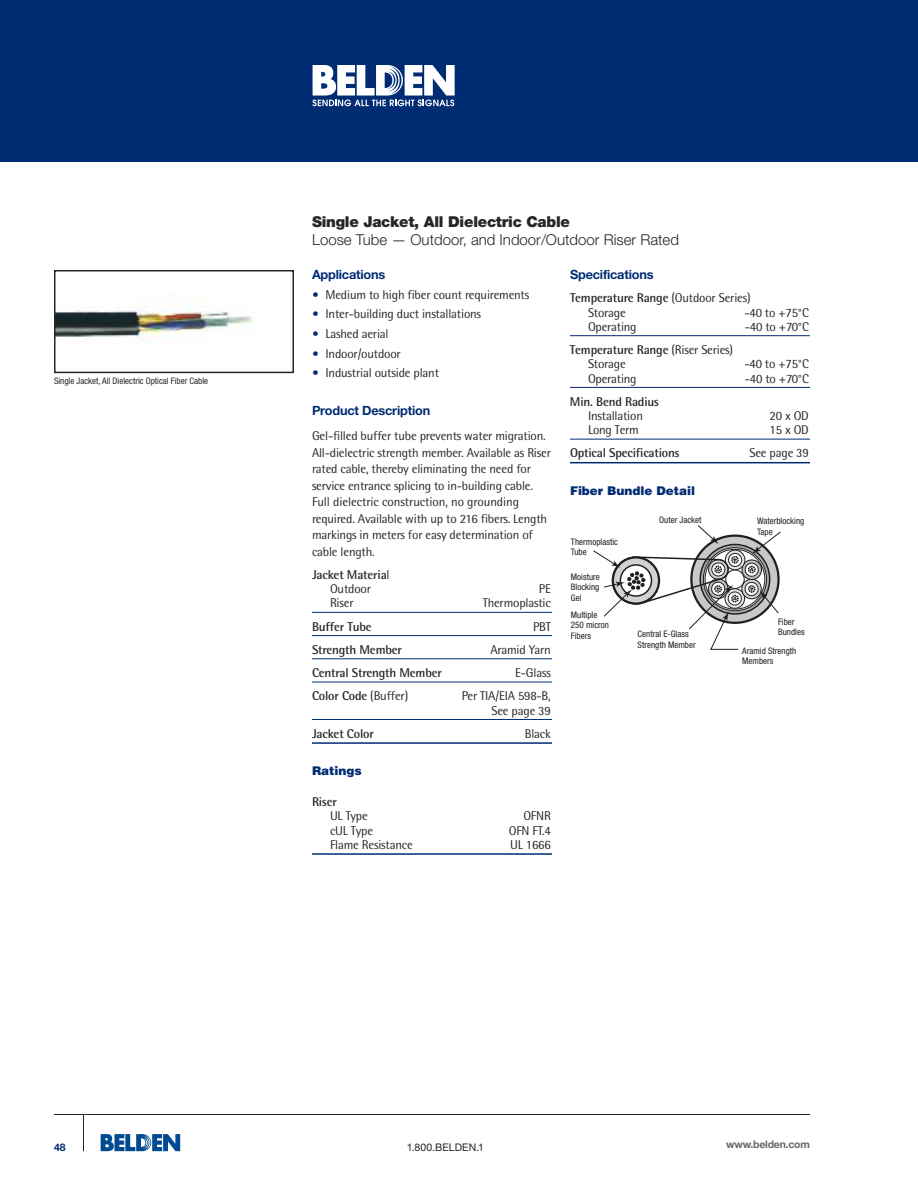
<style>
.page{position:relative;width:918px;height:1188px;background:#fff}
.page>*{position:absolute;margin:0;border:0;box-sizing:border-box;transform-origin:0 0}
.t1{font:300 15px "Helvetica Neue";color:#272627}
.t2{font:900 15px "Helvetica Neue";letter-spacing:-.015em;color:#272627}
.t3{font:12.75px/16.5px "Rotis Semi Sans";letter-spacing:-.015em;color:#272627}
.t4{font:700 12.75px/14.2px "Rotis Semi Sans";letter-spacing:-.015em;color:#272627;text-align:center}
.t5{font:700 12.75px "Helvetica Neue";letter-spacing:-.015em;color:#002c74}
.t6{font:900 12px "Helvetica";color:#002c74}
.t7{font:10.5px "Helvetica Neue";letter-spacing:.005em;color:#272627}
.t8{font:700 10.5px "Helvetica Neue";letter-spacing:-.02em;color:#686768}
.t9{font:700 10.5px "Helvetica Neue";color:#002c74}
.t10{font:condensed 9px/10.5px "Helvetica Neue";color:#231f20}
.t11{font:condensed 9px "Helvetica Neue";color:#272627}
.s1{font-weight:700}
.s2{font-weight:700;color:#002c74}
.s3{font-weight:400}
</style>
<div class="page">
<div style="left:0;top:0;width:918px;height:162px;background:#002c74"></div>
<hr style="left:83px;top:1114px;width:1px;height:37px;background:#272627">
<hr style="left:54px;top:1114px;width:756px;height:1px;background:#272627">
<svg style="left:101px;top:1134px;width:79px;height:17px"></svg>
<svg style="left:312px;top:65px;width:143px;height:41px"></svg>
<hr style="left:570px;top:335px;width:240px;height:1px;background:#002c74">
<hr style="left:570px;top:387px;width:240px;height:1px;background:#002c74">
<hr style="left:570px;top:439px;width:240px;height:1px;background:#002c74">
<hr style="left:570px;top:462px;width:240px;height:1px;background:#002c74">
<hr style="left:312px;top:612px;width:240px;height:1px;background:#002c74">
<hr style="left:312px;top:635px;width:240px;height:1px;background:#002c74">
<hr style="left:312px;top:658px;width:240px;height:1px;background:#002c74">
<hr style="left:312px;top:682px;width:240px;height:1px;background:#002c74">
<hr style="left:312px;top:719px;width:240px;height:1px;background:#002c74">
<hr style="left:312px;top:742px;width:240px;height:2px;background:#002c74">
<hr style="left:312px;top:853px;width:240px;height:2px;background:#002c74">
<svg style="left:593px;top:525px;width:188px;height:125px"></svg>
<img style="left:57px;top:295px;width:198px;height:47px">
<div style="left:54px;top:270px;width:240px;height:103px;border:2px solid #272627"></div>
<p class="t11" style="left:54px;top:378px;width:156px">Single Jacket, All Dielectric Optical Fiber Cable</p>
<p class="t2" style="left:312px;top:216px;width:259px">Single Jacket, All Dielectric Cable</p>
<p class="t1" style="left:312px;top:234px;width:368px">Loose Tube — Outdoor, and Indoor/Outdoor Riser Rated</p>
<p class="t5" style="left:570px;top:270px;width:85px">Specifications</p>
<p class="t3" style="left:588px;top:292px;width:164px;line-height:14.2px;text-indent:-18px"><span class="s1">Temperature Range</span> (Outdoor Series)<br>Storage</p>
<p class="t5" style="left:312px;top:270px;width:75px">Applications</p>
<p class="t3" style="left:312px;top:287px;width:219px"><span class="s2">•</span> Medium to high fiber count requirements</p>
<p class="t3" style="left:312px;top:307px;width:171px"><span class="s2">•</span> Inter-building duct installations</p>
<p class="t3" style="left:312px;top:327px;width:78px"><span class="s2">•</span> Lashed aerial</p>
<p class="t3" style="left:312px;top:346px;width:90px"><span class="s2">•</span> Indoor/outdoor</p>
<p class="t3" style="left:312px;top:366px;width:129px"><span class="s2">•</span> Industrial outside plant</p>
<p class="t5" style="left:312px;top:406px;width:120px">Product Description</p>
<p class="t3" style="left:312px;top:429px;width:240px">Gel-filled buffer tube prevents water migration.<br>All-dielectric strength member. Available as Riser rated cable, thereby eliminating the need for service entrance splicing to in-building cable.<br>Full dielectric construction, no grounding required. Available with up to 216 fibers. Length markings in meters for easy determination of cable length.</p>
<p class="t4" style="left:312px;top:569px;width:79px">Jacket Materia<span class="s3">l<br>Outdoor</span></p>
<p class="t3" style="left:744px;top:305px;width:66px">-40 to +75°C</p>
<p class="t3" style="left:588px;top:320px;width:50px">Operating</p>
<p class="t3" style="left:745px;top:320px;width:65px">-40 to +70°C</p>
<p class="t3" style="left:588px;top:344px;width:147px;line-height:14.2px;text-indent:-18px"><span class="s1">Temperature Range</span> (Riser Series)<br>Storage</p>
<p class="t3" style="left:744px;top:357px;width:66px">-40 to +75°C</p>
<p class="t3" style="left:588px;top:371px;width:50px">Operating</p>
<p class="t3" style="left:745px;top:371px;width:65px">-40 to +70°C</p>
<p class="t4" style="left:570px;top:396px;width:91px">Min. Bend Radius</p>
<p class="t3" style="left:588px;top:409px;width:57px">Installation</p>
<p class="t3" style="left:770px;top:409px;width:41px">20 x OD</p>
<p class="t3" style="left:588px;top:423px;width:52px">Long Term</p>
<p class="t3" style="left:770px;top:423px;width:41px">15 x OD</p>
<p class="t4" style="left:570px;top:447px;width:111px">Optical Specifications</p>
<p class="t3" style="left:749px;top:446px;width:61px">See page 39</p>
<p class="t6" style="left:570px;top:486px;width:127px">Fiber Bundle Detail</p>
<p class="t10" style="left:659px;top:515px;width:44px">Outer Jacket</p>
<p class="t10" style="left:757px;top:516px;width:49px">Waterblocking<br>Tape</p>
<p class="t10" style="left:571px;top:537px;width:49px">Thermoplastic<br>Tube</p>
<p class="t10" style="left:571px;top:572px;width:30px;text-align:justify">Moisture Blocking Gel</p>
<p class="t3" style="left:539px;top:582px;width:14px">PE</p>
<p class="t3" style="left:330px;top:596px;width:25px">Riser</p>
<p class="t3" style="left:483px;top:596px;width:70px">Thermoplastic</p>
<p class="t4" style="left:312px;top:621px;width:61px">Buffer Tube</p>
<p class="t3" style="left:533px;top:619px;width:19px">PBT</p>
<p class="t4" style="left:312px;top:644px;width:92px">Strength Member</p>
<p class="t3" style="left:491px;top:643px;width:62px">Aramid Yarn</p>
<p class="t4" style="left:312px;top:667px;width:131px">Central Strength Member</p>
<p class="t3" style="left:515px;top:666px;width:37px">E-Glass</p>
<p class="t4" style="left:312px;top:690px;width:98px">Color Code <span class="s3">(Buffer)</span></p>
<p class="t3" style="left:462px;top:690px;width:91px;line-height:14.2px;text-align:right">Per TIA/EIA 598-B,<br>See page 39</p>
<p class="t4" style="left:312px;top:728px;width:63px">Jacket Color</p>
<p class="t3" style="left:525px;top:727px;width:28px">Black</p>
<p class="t6" style="left:312px;top:767px;width:51px">Ratings</p>
<p class="t4" style="left:312px;top:796px;width:26px">Riser</p>
<p class="t3" style="left:330px;top:809px;width:39px">UL Type</p>
<p class="t3" style="left:523px;top:809px;width:29px">OFNR</p>
<p class="t3" style="left:330px;top:823px;width:45px">cUL Type</p>
<p class="t3" style="left:509px;top:823px;width:44px">OFN FT.4</p>
<p class="t3" style="left:330px;top:837px;width:84px">Flame Resistance</p>
<p class="t3" style="left:510px;top:837px;width:42px">UL 1666</p>
<p class="t10" style="left:571px;top:610px;width:40px">Multiple<br>250 micron<br>Fibers</p>
<p class="t10" style="left:778px;top:617px;width:28px">Fiber<br>Bundles</p>
<p class="t10" style="left:638px;top:630px;width:60px">Central E-Glass<br>Strength Member</p>
<p class="t10" style="left:742px;top:646px;width:56px">Aramid Strength<br>Members</p>
<p class="t9" style="left:54px;top:1143px;width:13px">48</p>
<p class="t7" style="left:407px;top:1144px;width:79px">1.800.BELDEN.1</p>
<p class="t8" style="left:726px;top:1141px;width:85px">www.belden.com</p>
</div>
